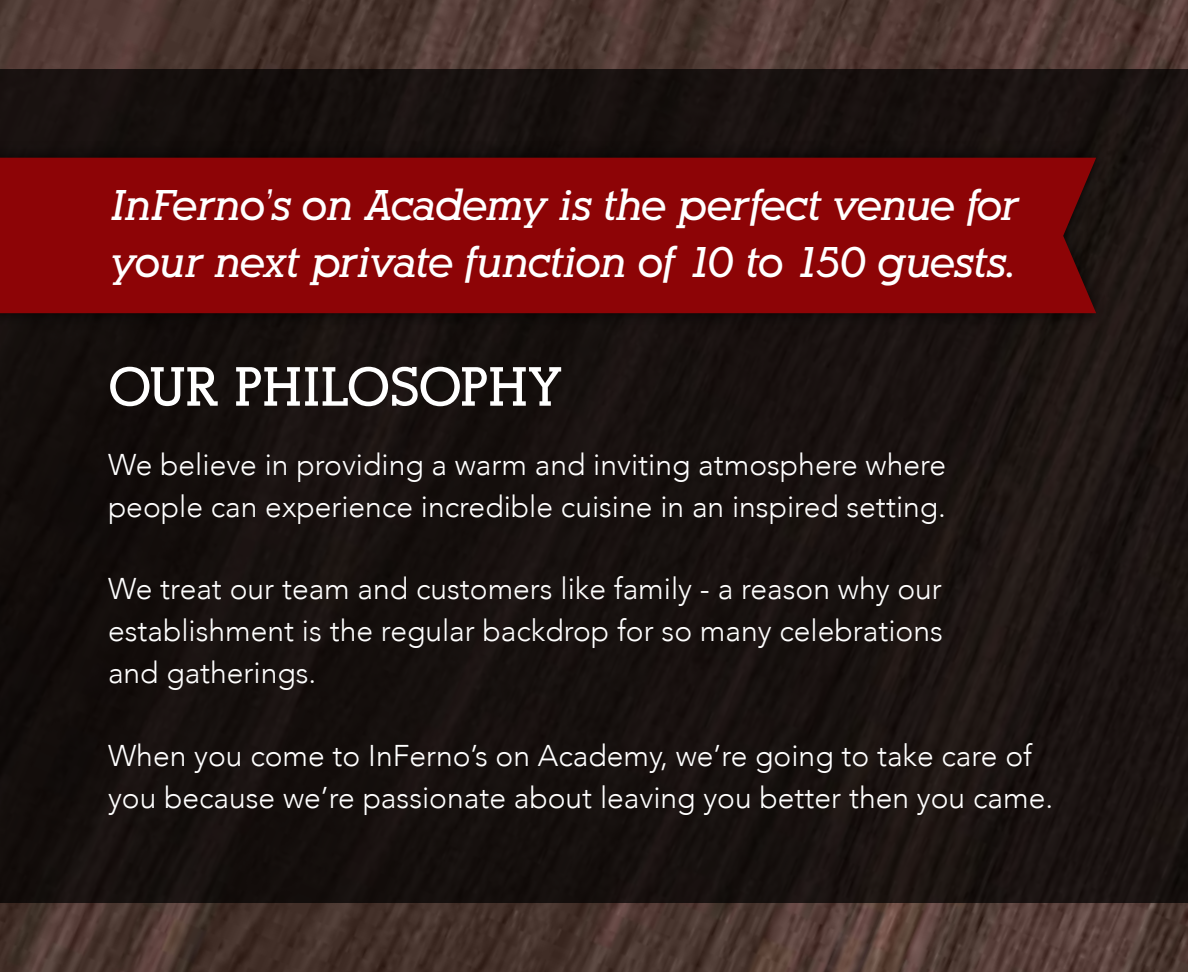
<style>
.page{position:relative;width:1188px;height:972px;background:#fff}
.page>*{position:absolute;margin:0;border:0;box-sizing:border-box;transform-origin:0 0}
.t1{font:700 54px "Alexandria";color:#fff}
.t2{font:italic 700 42px/57px "Alexandria";letter-spacing:-.02em;color:#fff}
.t3{font:300 30px/42px "Avenir";color:#fff}
</style>
<div class="page">
<img style="left:0;top:0;width:1188px;height:972px">
<div style="left:0;top:69px;width:1188px;height:834px;background:#17110f"></div>
<div style="left:0;top:141px;width:1111px;height:189px;background:#000;opacity:.75"></div>
<div style="left:0;top:158px;width:1096px;height:155px;background:#8d0406"></div>
<h2 class="t2" style="left:108px;top:178px;width:911px">InFerno’s on Academy is the perfect venue for your next private function of 10 to 150 guests.</h2>
<h1 class="t1" style="left:108px;top:358px;width:456px">OUR PHILOSOPHY</h1>
<p class="t3" style="left:108px;top:443px;width:840px">We believe in providing a warm and inviting atmosphere where people can experience incredible cuisine in an inspired setting.</p>
<p class="t3" style="left:108px;top:568px;width:836px;text-align:justify">We treat our team and customers like family - a reason why our establishment is the regular backdrop for so many celebrations and gatherings.</p>
<p class="t3" style="left:108px;top:734px;width:947px">When you come to InFerno’s on Academy, we’re going to take care of you because we’re passionate about leaving you better then you came.</p>
</div>
